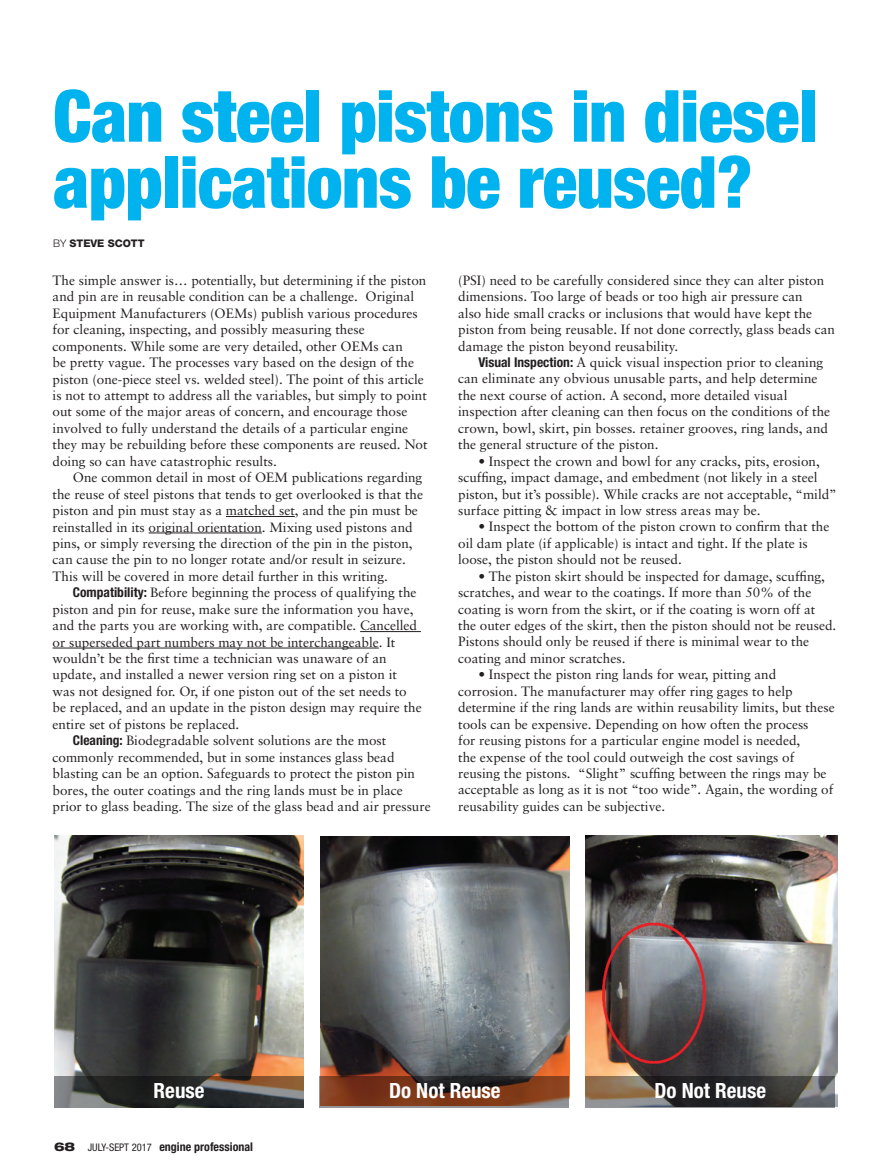
<style>
.page{position:relative;width:891px;height:1175px;background:#fff}
.page>*{position:absolute;margin:0;border:0;box-sizing:border-box;transform-origin:0 0}
.Headline_Condensed{font:900 condensed 72px/66px "Helvetica Neue";letter-spacing:-.01em;color:#00b3ee}
.t1{font:700 condensed 21px "Helvetica Neue";color:#fff}
.Body_Text{font:13.5px/16.5px "Sabon";color:#231f20}
.Body_Text_first{font:13.5px/16.5px "Sabon";color:#231f20}
.t2{font:700 condensed 12px "Helvetica Neue";color:#231f20}
.t3{font:800 10.5px "Helvetica Neue";color:#231f20}
.s1{font-weight:300}
.s2{font-family:"Helvetica Neue";font-weight:700;font-stretch:condensed}
.s3{font-weight:800;font-stretch:expanded}
.s4{font-weight:400;font-size:10.5px}
</style>
<div class="page">
<hr style="left:226px;top:516px;width:69px;height:1px;background:#231f20">
<hr style="left:149px;top:532px;width:113px;height:1px;background:#231f20">
<hr style="left:360px;top:631px;width:61px;height:1px;background:#231f20">
<hr style="left:53px;top:647px;width:326px;height:1px;background:#231f20">
<img style="left:585px;top:836px;width:252px;height:270px">
<img style="left:54px;top:835px;width:249px;height:240px">
<img style="left:320px;top:837px;width:249px;height:238px">
<svg style="left:54px;top:1075px;width:249px;height:32px;background:#47433f"></svg>
<svg style="left:320px;top:1075px;width:249px;height:32px;background:#6e3922"></svg>
<svg style="left:585px;top:1075px;width:250px;height:32px;background:#504b45"></svg>
<p class="Headline_Condensed" style="left:53px;top:82px;width:766px">Can steel pistons in diesel applications be reused?</p>
<p class="t3" style="left:53px;top:237px;width:93px"><span class="s1">BY</span> STEVE SCOTT</p>
<p class="Body_Text_first" style="left:53px;top:272px;width:377px">The simple answer is… potentially, but determining if the piston and pin are in reusable condition can be a challenge. Original Equipment Manufacturers (OEMs) publish various procedures for cleaning, inspecting, and possibly measuring these components. While some are very detailed, other OEMs can<br>be pretty vague. The processes vary based on the design of the piston (one-piece steel vs. welded steel). The point of this article is not to attempt to address all the variables, but simply to point out some of the major areas of concern, and encourage those involved to fully understand the details of a particular engine they may be rebuilding before these components are reused. Not doing so can have catastrophic results.</p>
<p class="Body_Text" style="left:53px;top:469px;width:372px;text-indent:20px">One common detail in most of OEM publications regarding the reuse of steel pistons that tends to get overlooked is that the piston and pin must stay as a matched set, and the pin must be reinstalled in its original orientation. Mixing used pistons and pins, or simply reversing the direction of the pin in the piston, can cause the pin to no longer rotate and/or result in seizure.<br>This will be covered in more detail further in this writing.</p>
<p class="Body_Text" style="left:53px;top:584px;width:371px;text-indent:20px"><span class="s2">Compatibility:</span> Before beginning the process of qualifying the piston and pin for reuse, make sure the information you have, and the parts you are working with, are compatible. Cancelled or superseded part numbers may not be interchangeable. It wouldn’t be the first time a technician was unaware of an update, and installed a newer version ring set on a piston it was not designed for. Or, if one piston out of the set needs to be replaced, and an update in the piston design may require the entire set of pistons be replaced.</p>
<p class="Body_Text" style="left:53px;top:732px;width:380px;text-indent:20px"><span class="s2">Cleaning:</span> Biodegradable solvent solutions are the most commonly recommended, but in some instances glass bead blasting can be an option. Safeguards to protect the piston pin bores, the outer coatings and the ring lands must be in place prior to glass beading. The size of the glass bead and air pressure</p>
<p class="Body_Text" style="left:458px;top:272px;width:378px">(PSI) need to be carefully considered since they can alter piston dimensions. Too large of beads or too high air pressure can<br>also hide small cracks or inclusions that would have kept the piston from being reusable. If not done correctly, glass beads can damage the piston beyond reusability.</p>
<p class="Body_Text" style="left:458px;top:354px;width:374px;text-indent:20px"><span class="s2">Visual Inspection:</span> A quick visual inspection prior to cleaning can eliminate any obvious unusable parts, and help determine the next course of action. A second, more detailed visual inspection after cleaning can then focus on the conditions of the crown, bowl, skirt, pin bosses. retainer grooves, ring lands, and the general structure of the piston.</p>
<p class="Body_Text" style="left:458px;top:452px;width:380px;text-indent:20px">• Inspect the crown and bowl for any cracks, pits, erosion, scuffing, impact damage, and embedment (not likely in a steel piston, but it’s possible). While cracks are not acceptable, “mild” surface pitting &amp; impact in low stress areas may be.</p>
<p class="Body_Text" style="left:458px;top:518px;width:373px;text-indent:20px">• Inspect the bottom of the piston crown to confirm that the oil dam plate (if applicable) is intact and tight. If the plate is loose, the piston should not be reused.</p>
<p class="Body_Text" style="left:458px;top:567px;width:380px;text-indent:20px">• The piston skirt should be inspected for damage, scuffing, scratches, and wear to the coatings. If more than 50% of the coating is worn from the skirt, or if the coating is worn off at the outer edges of the skirt, then the piston should not be reused.<br>Pistons should only be reused if there is minimal wear to the coating and minor scratches.</p>
<p class="Body_Text" style="left:458px;top:666px;width:378px;text-indent:20px">• Inspect the piston ring lands for wear, pitting and corrosion. The manufacturer may offer ring gages to help determine if the ring lands are within reusability limits, but these tools can be expensive. Depending on how often the process<br>for reusing pistons for a particular engine model is needed,<br>the expense of the tool could outweigh the cost savings of reusing the pistons. “Slight” scuffing between the rings may be acceptable as long as it is not “too wide”. Again, the wording of reusability guides can be subjective.</p>
<p class="t1" style="left:154px;top:1077px;width:52px">Reuse</p>
<p class="t1" style="left:389px;top:1077px;width:113px">Do Not Reuse</p>
<p class="t1" style="left:655px;top:1077px;width:113px">Do Not Reuse</p>
<p class="t2" style="left:54px;top:1139px;width:201px"><span class="s3">68</span> <span class="s4">JULY-SEPT 2017</span> engine professional</p>
</div>
